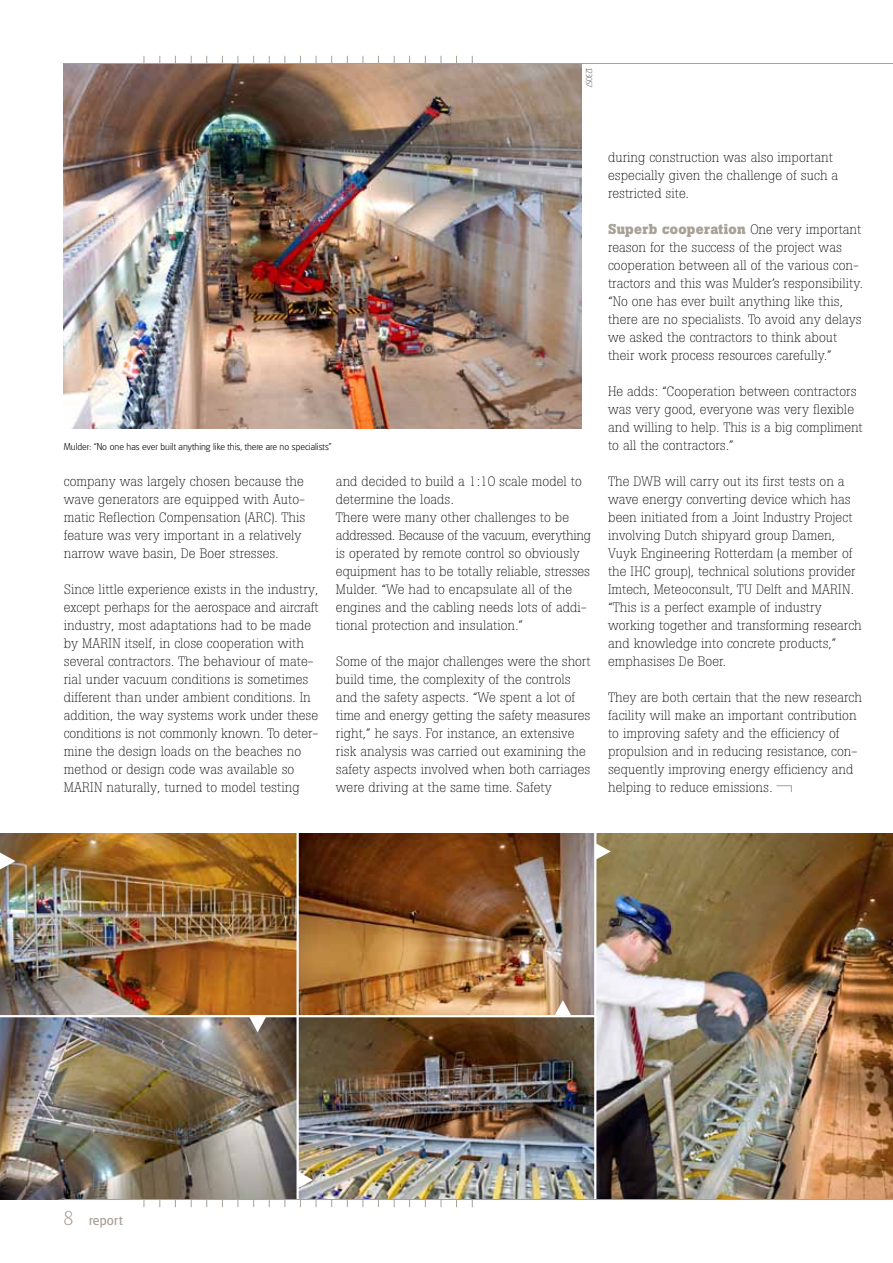
<style>
.page{position:relative;width:893px;height:1263px;background:#fff}
.page>*{position:absolute;margin:0;border:0;box-sizing:border-box;transform-origin:0 0}
.t1{font:15px "Glasgow";letter-spacing:.01em;color:#a9a096}
.t2{font:700 14.25px "Boton BQ";letter-spacing:.02em;color:#a9a096}
.t3{font:300 13.5px/18px "Boton BQ";color:#000}
.t4{font:300 10.5px "Glasgow";color:#000}
.t5{font:300 9px "Glasgow";color:#636362}
.s1{font-weight:300;font-size:13.5px;color:#000}
.s2{font-weight:300;font-size:21px}
</style>
<div class="page">
<img style="left:0;top:833px;width:893px;height:366px">
<hr style="left:297px;top:832px;width:2px;height:368px;background:#fff">
<hr style="left:594px;top:832px;width:2px;height:368px;background:#fff">
<hr style="left:0;top:1015px;width:596px;height:2px;background:#fff">
<svg style="left:249px;top:1017px;width:17px;height:15px"></svg>
<svg style="left:554px;top:1000px;width:17px;height:15px"></svg>
<svg style="left:298px;top:1171px;width:15px;height:17px"></svg>
<svg style="left:596px;top:843px;width:15px;height:17px"></svg>
<svg style="left:0;top:853px;width:15px;height:16px"></svg>
<img style="left:64px;top:64px;width:517px;height:364px">
<hr style="left:64px;top:63px;width:829px;height:1px;background:#a9a096">
<hr style="left:64px;top:1199px;width:829px;height:1px;background:#a9a096">
<svg style="left:776px;top:785px;width:16px;height:7px"></svg>
<p class="t5" style="left:594px;top:68px;width:22px;rotate:90deg">123057</p>
<p class="t4" style="left:64px;top:441px;width:270px">Mulder: “No one has ever built anything like this, there are no specialists”</p>
<p class="t3" style="left:64px;top:472px;width:243px">company was largely chosen because the wave generators are equipped with Auto&shy;matic Reflection Compensation (ARC). This feature was very important in a relatively narrow wave basin, De Boer stresses.</p>
<p class="t3" style="left:64px;top:580px;width:256px">Since little experience exists in the industry, except perhaps for the aerospace and aircraft industry, most adaptations had to be made by MARIN itself, in close cooperation with several contractors. The behaviour of mate&shy;rial under vacuum conditions is sometimes different than under ambient conditions. In addition, the way systems work under these conditions is not commonly known. To deter&shy;mine the design loads on the beaches no method or design code was available so MARIN naturally, turned to model testing</p>
<p class="t3" style="left:336px;top:472px;width:257px">and decided to build a 1:10 scale model to determine the loads.<br>There were many other challenges to be addressed. Because of the vacuum, everything is operated by remote control so obviously equipment has to be totally reliable, stresses Mulder. “We had to encapsulate all of the engines and the cabling needs lots of addi&shy;tional protection and insulation.”</p>
<p class="t3" style="left:336px;top:652px;width:256px">Some of the major challenges were the short build time, the complexity of the controls and the safety aspects. “We spent a lot of time and energy getting the safety measures right,” he says. For instance, an extensive risk analysis was carried out examining the safety aspects involved when both carriages were driving at the same time. Safety</p>
<p class="t3" style="left:608px;top:148px;width:232px">during construction was also important especially given the challenge of such a restricted site.</p>
<p class="t2" style="left:608px;top:221px;width:255px">Superb cooperation <span class="s1">One very important</span></p>
<p class="t3" style="left:608px;top:238px;width:256px">reason for the success of the project was cooperation between all of the various con&shy;tractors and this was Mulder’s responsibility. “No one has ever built anything like this, there are no specialists. To avoid any delays we asked the contractors to think about their work process resources carefully.”</p>
<p class="t3" style="left:608px;top:382px;width:256px">He adds: “Cooperation between contractors was very good, everyone was very flexible and willing to help. This is a big compliment to all the contractors.”</p>
<p class="t3" style="left:608px;top:472px;width:255px">The DWB will carry out its first tests on a wave energy converting device which has been initiated from a Joint Industry Project involving Dutch shipyard group Damen, Vuyk Engineering Rotterdam (a member of the IHC group), technical solutions provider Imtech, Meteoconsult, TU Delft and MARIN. “This is a perfect example of industry working together and transforming research and knowledge into concrete products,” emphasises De Boer.</p>
<p class="t3" style="left:608px;top:688px;width:255px">They are both certain that the new research facility will make an important contribution to improving safety and the efficiency of propulsion and in reducing resistance, con&shy;sequently improving energy efficiency and helping to reduce emissions.</p>
<p class="t1" style="left:64px;top:1212px;width:61px"><span class="s2">8</span> report</p>
</div>
